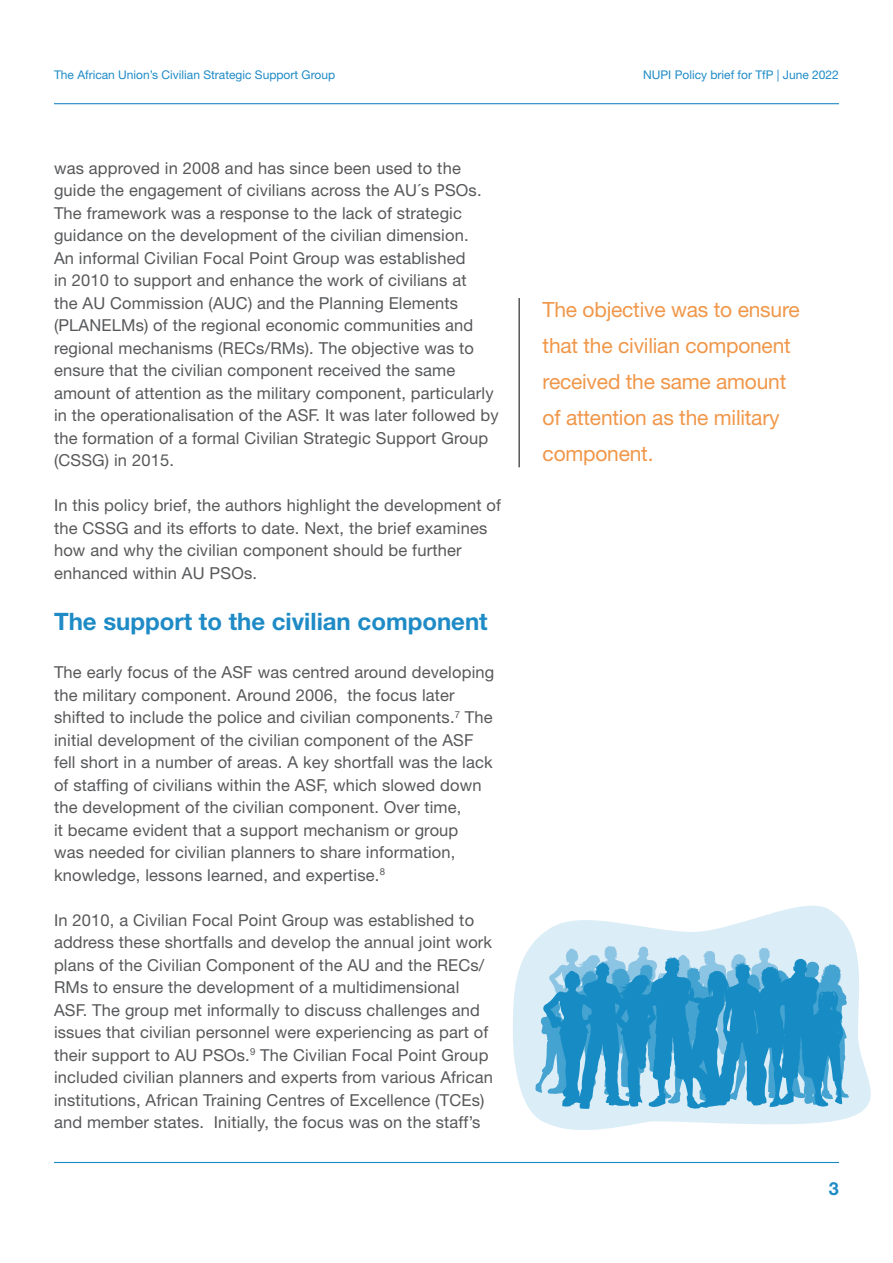
<style>
.page{position:relative;width:893px;height:1263px;background:#fff}
.page>*{position:absolute;margin:0;border:0;box-sizing:border-box;transform-origin:0 0}
.Sub_heading{font:700 24px "Helvetica Neue LT Std";color:#1e8bc6}
.Pull_quote{font:21px/36px "Helvetica Neue LT Std";letter-spacing:-.01em;color:#f0974a}
.t1{font:700 18px "Helvetica Neue LT Std";color:#1e8bc6}
.Body{font:16.5px/22.5px "Helvetica Neue LT Std";letter-spacing:.01em;color:#57585a}
.t2{font:12px "Helvetica Neue LT Std";color:#1e8bc6}
</style>
<div class="page">
<hr style="left:54px;top:103px;width:785px;height:1px;background:#1e8bc6">
<hr style="left:54px;top:1162px;width:785px;height:1px;background:#1a89c5">
<hr style="left:518px;top:298px;width:2px;height:169px;background:#57585a">
<svg style="left:513px;top:905px;width:358px;height:225px;fill:#dbedf7"></svg>
<svg style="left:535px;top:945px;width:314px;height:164px;background:#55aad4"></svg>
<p class="t2" style="left:54px;top:68px;width:283px">The African Union’s Civilian Strategic Support Group</p>
<p class="t2" style="left:643px;top:68px;width:197px">NUPI Policy brief for TfP | June 2022</p>
<p class="Body" style="left:54px;top:156px;width:446px">was approved in 2008 and has since been used to the guide the engagement of civilians across the AU´s PSOs.<br>The framework was a response to the lack of strategic guidance on the development of the civilian dimension.<br>An informal Civilian Focal Point Group was established<br>in 2010 to support and enhance the work of civilians at<br>the AU Commission (AUC) and the Planning Elements (PLANELMs) of the regional economic communities and regional mechanisms (RECs/RMs). The objective was to ensure that the civilian component received the same amount of attention as the military component, particularly in the operationalisation of the ASF. It was later followed by the formation of a formal Civilian Strategic Support Group (CSSG) in 2015.</p>
<p class="Body" style="left:54px;top:494px;width:449px">In this policy brief, the authors highlight the development of the CSSG and its efforts to date. Next, the brief examines how and why the civilian component should be further enhanced within AU PSOs.</p>
<p class="Sub_heading" style="left:54px;top:607px;width:435px">The support to the civilian component</p>
<p class="Body" style="left:54px;top:661px;width:442px">The early focus of the ASF was centred around developing the military component. Around 2006, the focus later shifted to include the police and civilian components.<sup>7</sup> The initial development of the civilian component of the ASF fell short in a number of areas. A key shortfall was the lack of staffing of civilians within the ASF, which slowed down the development of the civilian component. Over time,<br>it became evident that a support mechanism or group<br>was needed for civilian planners to share information, knowledge, lessons learned, and expertise.<sup>8</sup></p>
<p class="Body" style="left:54px;top:908px;width:440px">In 2010, a Civilian Focal Point Group was established to address these shortfalls and develop the annual joint work plans of the Civilian Component of the AU and the RECs/ RMs to ensure the development of a multidimensional ASF. The group met informally to discuss challenges and issues that civilian personnel were experiencing as part of their support to AU PSOs.<sup>9</sup> The Civilian Focal Point Group included civilian planners and experts from various African institutions, African Training Centres of Excellence (TCEs) and member states. Initially, the focus was on the staff’s</p>
<p class="Pull_quote" style="left:543px;top:291px;width:259px">The objective was to ensure that the civilian component received the same amount of attention as the military component.</p>
<p class="t1" style="left:829px;top:1177px;width:12px">3</p>
</div>
